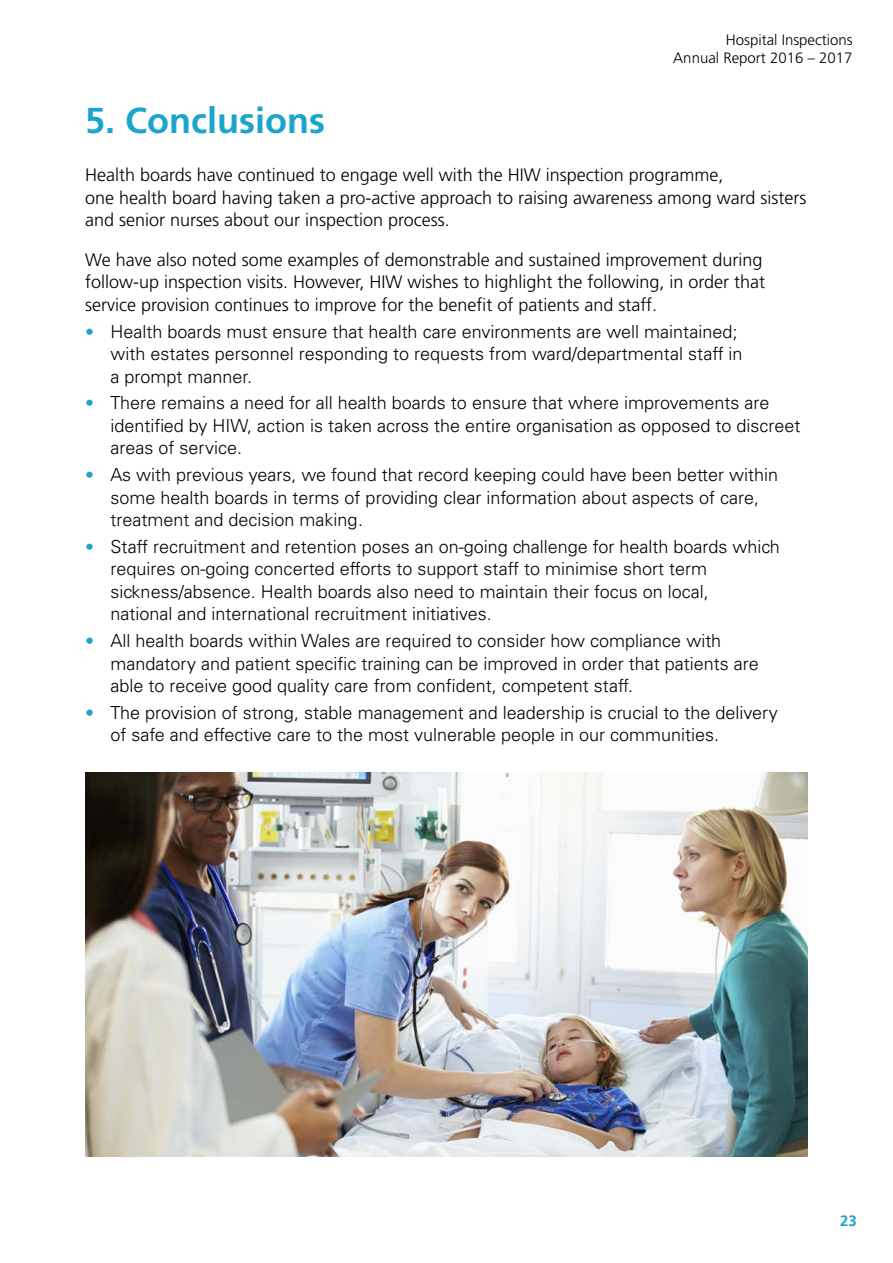
<style>
.page{position:relative;width:893px;height:1263px;background:#fff}
.page>*{position:absolute;margin:0;border:0;box-sizing:border-box;transform-origin:0 0}
.H2_chapter_titles{font:700 36px "Frutiger LT Std";color:#1ca5cc}
.t1{font:300 18px/22.5px "Univers LT Std";color:#000}
.Line_before_bullets{font:300 18px/22.5px "Frutiger LT Std";color:#000}
.p_-_text{font:300 18px/22.5px "Frutiger LT Std";color:#000}
.t2{font:300 15px/18px "Frutiger LT Std";color:#000;text-align:right}
.t3{font:700 15px "Frutiger LT Std";color:#1ca5cc}
.s1{font-family:"Frutiger LT Std";font-weight:700;color:#1ca5cc}
</style>
<div class="page">
<img style="left:85px;top:773px;width:723px;height:384px">
<p class="t2" style="left:673px;top:31px;width:181px">Hospital Inspections<br>Annual Report 2016 – 2017</p>
<h2 class="H2_chapter_titles" style="left:85px;top:100px;width:241px">5. Conclusions</h2>
<p class="p_-_text" style="left:85px;top:164px;width:723px">Health boards have continued to engage well with the HIW inspection programme,<br>one health board having taken a pro-active approach to raising awareness among ward sisters and senior nurses about our inspection process.</p>
<p class="Line_before_bullets" style="left:85px;top:249px;width:682px">We have also noted some examples of demonstrable and sustained improvement during follow-up inspection visits. However, HIW wishes to highlight the following, in order that service provision continues to improve for the benefit of patients and staff.</p>
<p class="t1" style="left:111px;top:320px;width:634px;text-indent:-26px"><span class="s1">•</span> Health boards must ensure that health care environments are well maintained; with estates personnel responding to requests from ward/departmental staff in a prompt manner.</p>
<p class="t1" style="left:111px;top:392px;width:691px;text-indent:-26px"><span class="s1">•</span> There remains a need for all health boards to ensure that where improvements are identified by HIW, action is taken across the entire organisation as opposed to discreet areas of service.</p>
<p class="t1" style="left:111px;top:463px;width:669px;text-indent:-26px"><span class="s1">•</span> As with previous years, we found that record keeping could have been better within some health boards in terms of providing clear information about aspects of care, treatment and decision making.</p>
<p class="t1" style="left:111px;top:535px;width:671px;text-indent:-26px"><span class="s1">•</span> Staff recruitment and retention poses an on-going challenge for health boards which requires on-going concerted efforts to support staff to minimise short term sickness/absence. Health boards also need to maintain their focus on local,<br>national and international recruitment initiatives.</p>
<p class="t1" style="left:111px;top:629px;width:650px;text-indent:-26px"><span class="s1">•</span> All health boards within Wales are required to consider how compliance with mandatory and patient specific training can be improved in order that patients are able to receive good quality care from confident, competent staff.</p>
<p class="t1" style="left:111px;top:701px;width:669px;text-indent:-26px"><span class="s1">•</span> The provision of strong, stable management and leadership is crucial to the delivery of safe and effective care to the most vulnerable people in our communities.</p>
<p class="t3" style="left:840px;top:1212px;width:18px">23</p>
</div>
